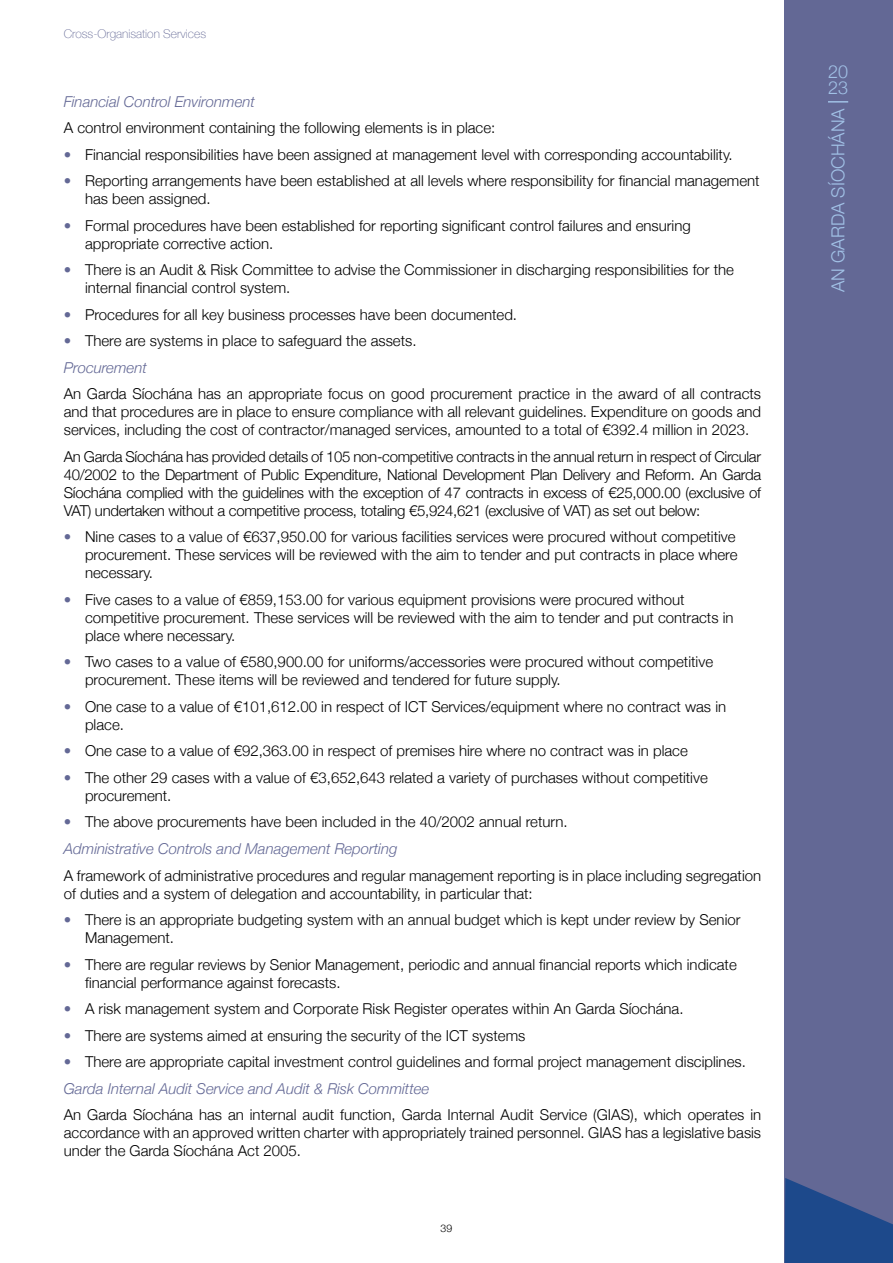
<style>
.page{position:relative;width:893px;height:1263px;background:#fff}
.page>*{position:absolute;margin:0;border:0;box-sizing:border-box;transform-origin:0 0}
.t1{font:300 18px/16px "Helvetica Neue";color:#a1c1e6}
.t2{font:300 15px/18px "Helvetica Neue";color:#000}
.t3{font:italic 300 15px "Helvetica Neue";color:#636895}
.t4{font:100 12px "Helvetica Neue";color:#636895}
.t5{font:300 10.5px "Helvetica Neue";color:#000}
.s1{color:#636895}
.s2{font-style:italic;color:#636895}
</style>
<div class="page">
<div style="left:784px;top:0;width:109px;height:1263px;background:#636895"></div>
<svg style="left:785px;top:1178px;width:108px;height:85px"></svg>
<hr style="left:828px;top:101px;width:20px;height:2px;background:#a1c1e6">
<p class="t4" style="left:64px;top:24px;width:144px">Cross-Organisation Services</p>
<p class="t3" style="left:64px;top:90px;width:193px">Financial Control Environment</p>
<p class="t2" style="left:64px;top:118px;width:433px">A control environment containing the following elements is in place:</p>
<p class="t2" style="left:64px;top:144px;width:670px"><span class="s1">•</span> Financial responsibilities have been assigned at management level with corresponding accountability.</p>
<p class="t2" style="left:85px;top:171px;width:676px;text-indent:-21px"><span class="s1">•</span> Reporting arrangements have been established at all levels where responsibility for financial management has been assigned.</p>
<p class="t2" style="left:85px;top:215px;width:607px;text-indent:-21px"><span class="s1">•</span> Formal procedures have been established for reporting significant control failures and ensuring appropriate corrective action.</p>
<p class="t2" style="left:85px;top:260px;width:650px;text-indent:-21px"><span class="s1">•</span> There is an Audit &amp; Risk Committee to advise the Commissioner in discharging responsibilities for the internal financial control system.</p>
<p class="t2" style="left:64px;top:304px;width:455px"><span class="s1">•</span> Procedures for all key business processes have been documented.</p>
<p class="t2" style="left:64px;top:327px;width:354px;line-height:26.5px"><span class="s1">•</span> There are systems in place to safeguard the assets.<br><span class="s2">Procurement</span></p>
<p class="t2" style="left:64px;top:384px;width:699px;text-align:justify">An Garda Síochána has an appropriate focus on good procurement practice in the award of all contracts and that procedures are in place to ensure compliance with all relevant guidelines. Expenditure on goods and services, including the cost of contractor/managed services, amounted to a total of €392.4 million in 2023.</p>
<p class="t2" style="left:64px;top:446px;width:699px;text-align:justify">An Garda Síochána has provided details of 105 non-competitive contracts in the annual return in respect of Circular 40/2002 to the Department of Public Expenditure, National Development Plan Delivery and Reform. An Garda Síochána complied with the guidelines with the exception of 47 contracts in excess of €25,000.00 (exclusive of VAT) undertaken without a competitive process, totaling €5,924,621 (exclusive of VAT) as set out below:</p>
<p class="t2" style="left:85px;top:527px;width:654px;text-indent:-21px"><span class="s1">•</span> Nine cases to a value of €637,950.00 for various facilities services were procured without competitive procurement. These services will be reviewed with the aim to tender and put contracts in place where necessary.</p>
<p class="t2" style="left:85px;top:589px;width:650px;text-indent:-21px"><span class="s1">•</span> Five cases to a value of €859,153.00 for various equipment provisions were procured without competitive procurement. These services will be reviewed with the aim to tender and put contracts in place where necessary.</p>
<p class="t2" style="left:85px;top:652px;width:630px;text-indent:-21px"><span class="s1">•</span> Two cases to a value of €580,900.00 for uniforms/accessories were procured without competitive procurement. These items will be reviewed and tendered for future supply.</p>
<p class="t2" style="left:85px;top:696px;width:643px;text-indent:-21px"><span class="s1">•</span> One case to a value of €101,612.00 in respect of ICT Services/equipment where no contract was in place.</p>
<p class="t2" style="left:64px;top:741px;width:626px"><span class="s1">•</span> One case to a value of €92,363.00 in respect of premises hire where no contract was in place</p>
<p class="t2" style="left:85px;top:767px;width:624px;text-indent:-21px"><span class="s1">•</span> The other 29 cases with a value of €3,652,643 related a variety of purchases without competitive procurement.</p>
<p class="t2" style="left:64px;top:808px;width:505px;line-height:26.5px"><span class="s1">•</span> The above procurements have been included in the 40/2002 annual return.<br><span class="s2">Administrative Controls and Management Reporting</span></p>
<p class="t2" style="left:64px;top:865px;width:699px">A framework of administrative procedures and regular management reporting is in place including segregation of duties and a system of delegation and accountability, in particular that:</p>
<p class="t2" style="left:85px;top:909px;width:657px;text-indent:-21px"><span class="s1">•</span> There is an appropriate budgeting system with an annual budget which is kept under review by Senior<br>Management.</p>
<p class="t2" style="left:85px;top:954px;width:653px;text-indent:-21px"><span class="s1">•</span> There are regular reviews by Senior Management, periodic and annual financial reports which indicate financial performance against forecasts.</p>
<p class="t2" style="left:64px;top:998px;width:621px"><span class="s1">•</span> A risk management system and Corporate Risk Register operates within An Garda Síochána.</p>
<p class="t2" style="left:64px;top:1025px;width:463px"><span class="s1">•</span> There are systems aimed at ensuring the security of the ICT systems</p>
<p class="t2" style="left:64px;top:1047px;width:684px;line-height:26.5px"><span class="s1">•</span> There are appropriate capital investment control guidelines and formal project management disciplines.<br><span class="s2">Garda Internal Audit Service and Audit &amp; Risk Committee</span></p>
<p class="t2" style="left:64px;top:1104px;width:699px;text-align:justify">An Garda Síochána has an internal audit function, Garda Internal Audit Service (GIAS), which operates in accordance with an approved written charter with appropriately trained personnel. GIAS has a legislative basis under the Garda Síochána Act 2005.</p>
<p class="t5" style="left:441px;top:1219px;width:13px">39</p>
<p class="t1" style="left:828px;top:62px;width:22px">20<br>23</p>
<p class="t1" style="left:829px;top:292px;width:185px;rotate:-90deg">AN GARDA SÍOCHÁNA</p>
</div>
